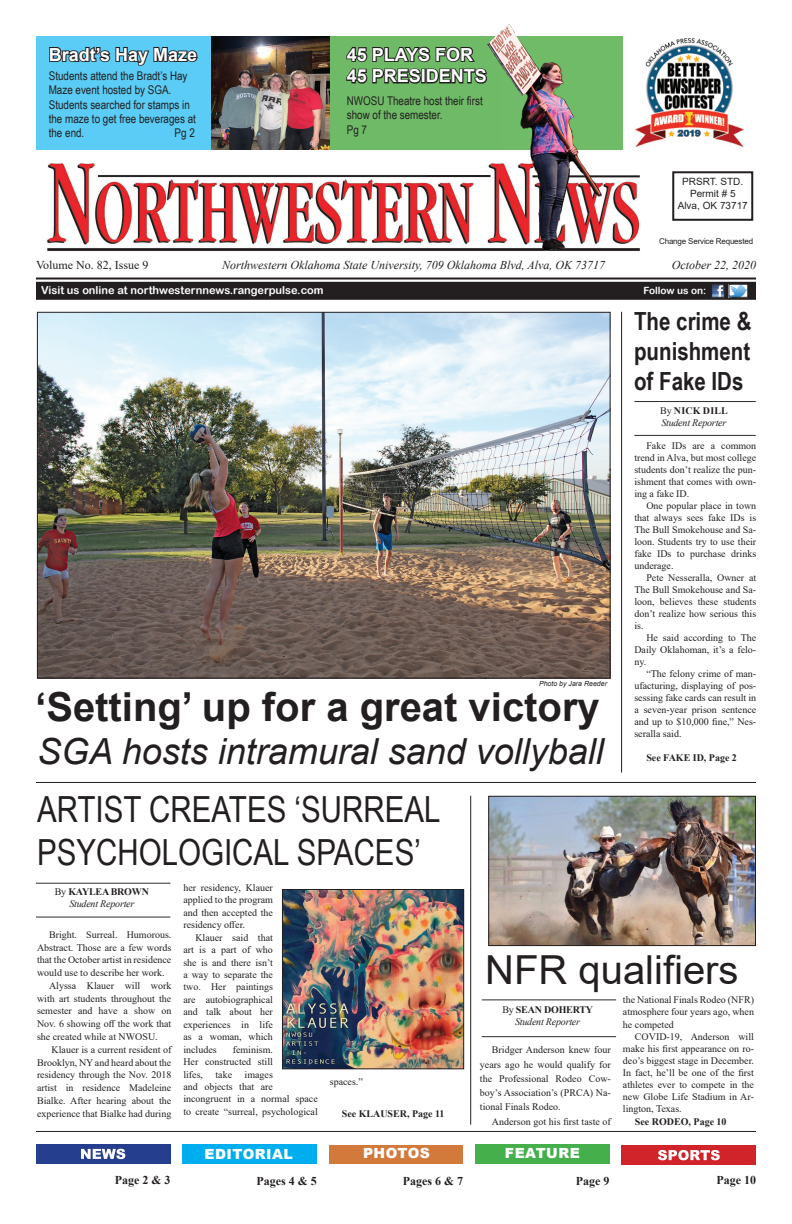
<style>
.page{position:relative;width:792px;height:1224px;background:#fff}
.page>*{position:absolute;margin:0;border:0;box-sizing:border-box;transform-origin:0 0}
.t1{font:700 40px "Arial";color:#231f20}
.t2{font:40px "Arial";color:#231f20}
.t3{font:36px/43.2px "Arial Narrow";color:#231f20}
.t4{font:italic 36px "Arial";color:#231f20}
.t5{font:700 25px/30px "Arial Narrow";color:#231f20;text-align:justify}
.t6{font:700 18px/21.6px "Arial";color:#fff}
.t7{font:900 14px "Arial";letter-spacing:.035em;color:#fff}
.t8{font:12px/14.4px "Arial Narrow";color:#231f20}
.t9{font:italic 12px "Times New Roman";color:#231f20}
.t10{font:700 12px "Times New Roman";color:#231f20}
.t11{font:12px "Times New Roman";color:#231f20}
.t12{font:11px "Arial Rounded MT Bold";color:#fff}
.t13{font:10px/12px "Times New Roman";color:#231f20;text-align:justify}
.t14{font:700 10px "Times New Roman";color:#231f20}
.t15{font:italic 10px "Times New Roman";letter-spacing:-.02em;color:#231f20}
.t16{font:10px "Arial";color:#231f20}
.t17{font:700 10px "Times New Roman";letter-spacing:-.02em;color:#231f20}
.t18{font:10px "Arial Rounded MT Bold";color:#fff}
.t19{font:8px "Arial";letter-spacing:-.02em;color:#231f20}
.t20{font:italic 7px "Arial";color:#231f20}
.s1{font-weight:400}
</style>
<div class="page">
<div style="left:672px;top:171px;width:81px;height:50px;border:2px solid #231f20"></div>
<img style="left:47px;top:163px;width:429px;height:88px">
<hr style="left:36px;top:278px;width:720px;height:2px;background:#231f20">
<div style="left:36px;top:282px;width:720px;height:18px;background:#231f20"></div>
<svg style="left:670px;top:277px;width:86px;height:19px"></svg>
<div style="left:711px;top:284px;width:14px;height:14px;border:1px solid #231f20"></div>
<img style="left:730px;top:286px;width:16px;height:10px">
<div style="left:728px;top:284px;width:20px;height:14px;border:1px solid #231f20"></div>
<img style="left:654px;top:38px;width:90px;height:110px">
<div style="left:36px;top:1144px;width:134px;height:20px;background:#253f8e"></div>
<svg style="left:81px;top:1149px;width:44px;height:10px"></svg>
<div style="left:622px;top:1145px;width:134px;height:19px;background:#d1232a"></div>
<svg style="left:658px;top:1150px;width:62px;height:10px"></svg>
<div style="left:182px;top:1144px;width:135px;height:20px;background:#00aeef"></div>
<div style="left:329px;top:1145px;width:134px;height:19px;background:#d2793c"></div>
<div style="left:475px;top:1144px;width:135px;height:20px;background:#44af4b"></div>
<hr style="left:36px;top:1131px;width:720px;height:1px;background:#231f20">
<div style="left:36px;top:36px;width:294px;height:113px;background:#5accf5"></div>
<svg style="left:49px;top:46px;width:149px;height:20px"></svg>
<div style="left:330px;top:36px;width:292px;height:113px;background:#6eba66"></div>
<img style="left:211px;top:36px;width:119px;height:113px">
<svg style="left:346px;top:46px;width:130px;height:38px"></svg>
<hr style="left:36px;top:883px;width:134px;height:1px;background:#2e2b2c">
<hr style="left:36px;top:917px;width:134px;height:1px;background:#2e2b2c">
<img style="left:284px;top:891px;width:178px;height:176px">
<div style="left:282px;top:889px;width:182px;height:180px;border:1px solid #231f20"></div>
<img style="left:39px;top:314px;width:570px;height:363px">
<img style="left:490px;top:798px;width:264px;height:146px">
<div style="left:488px;top:796px;width:268px;height:150px;border:1px solid #231f20"></div>
<hr style="left:634px;top:401px;width:122px;height:1px;background:#2e2b2c">
<hr style="left:634px;top:435px;width:122px;height:1px;background:#2e2b2c">
<hr style="left:621px;top:312px;width:1px;height:461px;background:#231f20">
<hr style="left:36px;top:782px;width:720px;height:1px;background:#231f20">
<hr style="left:470px;top:796px;width:1px;height:329px;background:#231f20">
<hr style="left:482px;top:999px;width:134px;height:1px;background:#2e2b2c">
<hr style="left:482px;top:1036px;width:134px;height:1px;background:#2e2b2c">
<img style="left:476px;top:24px;width:178px;height:258px">
<p class="t6" style="left:49px;top:44px;width:150px">Bradt’s Hay Maze</p>
<p class="t8" style="left:49px;top:68px;width:149px">Students attend the Bradt’s Hay<br>Maze event hosted by SGA.<br>Students searched for stamps in the maze to get free beverages at the end.</p>
<p class="t8" style="left:175px;top:126px;width:22px">Pg 2</p>
<p class="t6" style="left:347px;top:44px;width:142px">45 PLAYS FOR<br>45 PRESIDENTS</p>
<p class="t8" style="left:347px;top:93px;width:137px">NWOSU Theatre host their first show of the semester.</p>
<p class="t8" style="left:347px;top:122px;width:22px">Pg 7</p>
<p class="t16" style="left:682px;top:175px;width:62px">PRSRT. STD.</p>
<p class="t16" style="left:690px;top:187px;width:47px">Permit # 5</p>
<p class="t16" style="left:678px;top:199px;width:72px">Alva, OK 73717</p>
<p class="t19" style="left:659px;top:235px;width:96px">Change Service Requested</p>
<p class="t11" style="left:36px;top:256px;width:114px">Volume No. 82, Issue 9</p>
<p class="t9" style="left:222px;top:256px;width:385px">Northwestern Oklahoma State University, 709 Oklahoma Blvd, Alva, OK 73717</p>
<p class="t9" style="left:672px;top:257px;width:86px">October 22, 2020</p>
<p class="t12" style="left:41px;top:284px;width:284px">Visit us online at northwesternnews.rangerpulse.com</p>
<p class="t18" style="left:643px;top:284px;width:64px">Follow us on:</p>
<p class="t20" style="left:539px;top:679px;width:70px">Photo by Jara Reeder</p>
<p class="t1" style="left:35px;top:678px;width:566px">‘Setting’ up for a great victory</p>
<p class="t4" style="left:37px;top:728px;width:568px">SGA hosts intramural sand vollyball</p>
<p class="t3" style="left:37px;top:786px;width:405px">ARTIST CREATES ‘SURREAL<br>PSYCHOLOGICAL SPACES’</p>
<p class="t5" style="left:634px;top:305px;width:119px">The crime &amp; punishment of Fake IDs</p>
<p class="t14" style="left:660px;top:403px;width:69px"><span class="s1">By</span> NICK DILL</p>
<p class="t15" style="left:661px;top:416px;width:67px">Student Reporter</p>
<p class="t13" style="left:634px;top:440px;width:123px;text-indent:12px">Fake IDs are a common trend in Alva, but most college students don’t realize the pun&shy;ishment that comes with own&shy;ing a fake ID.</p>
<p class="t13" style="left:634px;top:500px;width:123px;text-indent:12px">One popular place in town that always sees fake IDs is The Bull Smokehouse and Sa&shy;loon. Students try to use their fake IDs to purchase drinks underage.</p>
<p class="t13" style="left:634px;top:572px;width:123px;text-indent:12px">Pete Nesseralla, Owner at The Bull Smokehouse and Sa&shy;loon, believes these students don’t realize how serious this is.</p>
<p class="t13" style="left:634px;top:632px;width:123px;text-indent:12px">He said according to The Daily Oklahoman, it’s a felo&shy;ny.</p>
<p class="t13" style="left:634px;top:668px;width:123px;text-indent:12px">“The felony crime of man&shy;ufacturing, displaying of pos&shy;sessing fake cards can result in a seven-year prison sentence and up to $10,000 fine,” Nes&shy;seralla said.</p>
<p class="t14" style="left:646px;top:751px;width:92px">See FAKE ID, Page 2</p>
<p class="t17" style="left:55px;top:885px;width:96px"><span class="s1">By</span> KAYLEA BROWN</p>
<p class="t15" style="left:69px;top:897px;width:67px">Student Reporter</p>
<p class="t13" style="left:37px;top:928px;width:136px;line-height:12.8px;text-indent:12px">Bright. Surreal. Humorous.<br>Abstract. Those are a few words that the October artist in residence would use to describe her work.</p>
<p class="t13" style="left:37px;top:979px;width:136px;line-height:12.8px;text-indent:12px">Alyssa Klauer will work with art students throughout the semester and have a show on Nov. 6 showing off the work that she created while at NWOSU.</p>
<p class="t13" style="left:37px;top:1043px;width:136px;line-height:12.8px;text-indent:15px">Klauer is a current resident of Brooklyn, NY and heard about the residency through the Nov. 2018 artist in residence Madeleine Bialke. After hearing about the experience that Bialke had during</p>
<p class="t10" style="left:115px;top:1172px;width:57px">Page 2 &amp; 3</p>
<p class="t13" style="left:183px;top:881px;width:91px;line-height:12.4px">her residency, Klauer applied to the program and then accepted the residency offer.</p>
<p class="t13" style="left:183px;top:931px;width:91px;line-height:12.4px;text-indent:12px">Klauer said that art is a part of who she is and there isn’t a way to separate the two. Her paintings are autobiographical and talk about her experiences in life as a woman, which includes</p>
<p class="t13" style="left:183px;top:1043px;width:136px;line-height:12.4px;text-align:left;text-indent:49px">feminism.<br>Her constructed still<br>lifes, take images<br>and objects that are incongruent in a normal space to create “surreal, psychological</p>
<p class="t7" style="left:205px;top:1144px;width:90px">EDITORIAL</p>
<p class="t13" style="left:330px;top:1076px;width:35px">spaces.”</p>
<p class="t14" style="left:342px;top:1106px;width:104px">See KLAUSER, Page 11</p>
<p class="t2" style="left:485px;top:942px;width:255px">NFR qualifiers</p>
<p class="t17" style="left:502px;top:1002px;width:92px"><span class="s1">By</span> SEAN DOHERTY</p>
<p class="t15" style="left:515px;top:1014px;width:67px">Student Reporter</p>
<p class="t13" style="left:480px;top:1042px;width:133px;line-height:14.3px;text-indent:12px">Bridger Anderson knew four years ago he would qualify for the Professional Rodeo Cow&shy;boy’s Association’s (PRCA) Na&shy;tional Finals Rodeo.</p>
<p class="t13" style="left:492px;top:1115px;width:121px">Anderson got his first taste of</p>
<p class="t13" style="left:623px;top:994px;width:133px">the National Finals Rodeo (NFR) atmosphere four years ago, when he competed</p>
<p class="t13" style="left:623px;top:1030px;width:133px;text-indent:12px">COVID-19, Anderson will make his first appearance on ro&shy;deo’s biggest stage in December.<br>In fact, he’ll be one of the first athletes ever to compete in the new Globe Life Stadium in Ar&shy;lington, Texas.</p>
<p class="t14" style="left:635px;top:1114px;width:93px">See RODEO, Page 10</p>
<p class="t7" style="left:363px;top:1143px;width:68px">PHOTOS</p>
<p class="t7" style="left:505px;top:1143px;width:77px">FEATURE</p>
<p class="t10" style="left:403px;top:1172px;width:62px">Pages 6 &amp; 7</p>
<p class="t10" style="left:256px;top:1172px;width:62px">Pages 4 &amp; 5</p>
<p class="t10" style="left:576px;top:1172px;width:35px">Page 9</p>
<p class="t10" style="left:716px;top:1171px;width:41px">Page 10</p>
</div>
